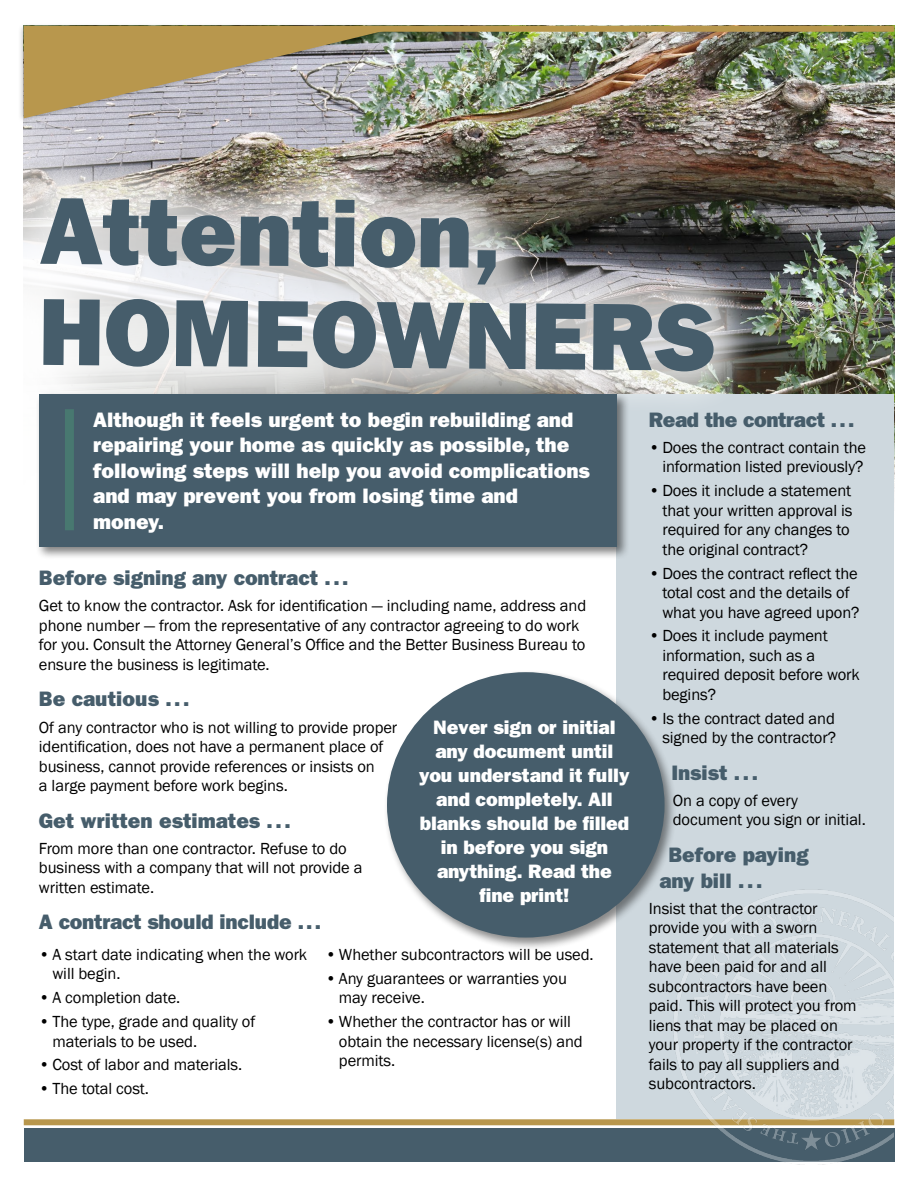
<style>
.page{position:relative;width:918px;height:1188px;background:#fff}
.page>*{position:absolute;margin:0;border:0;box-sizing:border-box;transform-origin:0 0}
.t1{font:95.85px/100.4px "ITC Franklin Gothic Std Hvy";color:#465d6b}
.t2{font:21px/25.5px "ITC Franklin Gothic Std Hvy";color:#fff}
.t3{font:21px/25.5px "ITC Franklin Gothic Std Hvy";color:#465d6b}
.t4{font:19.5px/24px "ITC Franklin Gothic Std Hvy";letter-spacing:-.005em;color:#fff;text-align:center}
.t5{font:16.5px/19.5px "Franklin Gothic";letter-spacing:-.005em;color:#000}
</style>
<div class="page">
<img style="left:24px;top:32px;width:870px;height:363px">
<div style="left:617px;top:395px;width:277px;height:724px;background:#ced8de"></div>
<div style="left:24px;top:1119px;width:870px;height:6px;background:#b8974d"></div>
<div style="left:24px;top:1128px;width:870px;height:34px;background:#465d6b"></div>
<div style="left:18px;top:23px;width:378px;height:101px;background:#000;opacity:.3"></div>
<svg style="left:24px;top:32px;width:368px;height:86px"></svg>
<div style="left:24px;top:26px;width:870px;height:6px;background:#b8974d"></div>
<img style="left:667px;top:889px;width:227px;height:276px">
<div style="left:384px;top:669px;width:293px;height:281px;background:#000;opacity:.47"></div>
<div style="left:387px;top:672px;width:278px;height:266px;background:#465d6b;border-radius:50%"></div>
<svg style="left:23px;top:149px;width:739px;height:248px"></svg>
<div style="left:35px;top:391px;width:595px;height:169px;background:#000;opacity:.5"></div>
<div style="left:39px;top:395px;width:578px;height:152px;background:#465d6b"></div>
<div style="left:65px;top:409px;width:9px;height:121px;background:#487870"></div>
<h1 class="t1" style="left:41px;top:179px;width:681px;rotate:1deg">Attention,<br>HOMEOWNERS</h1>
<p class="t2" style="left:93px;top:407px;width:498px">Although it feels urgent to begin rebuilding and repairing your home as quickly as possible, the following steps will help you avoid complications and may prevent you from losing time and money.</p>
<p class="t3" style="left:39px;top:565px;width:311px">Before signing any contract . . .</p>
<p class="t5" style="left:39px;top:596px;width:549px">Get to know the contractor. Ask for identification — including name, address and phone number — from the representative of any contractor agreeing to do work for you. Consult the Attorney General’s Office and the Better Business Bureau to ensure the business is legitimate.</p>
<p class="t3" style="left:39px;top:686px;width:152px">Be cautious . . .</p>
<p class="t5" style="left:39px;top:718px;width:360px">Of any contractor who is not willing to provide proper identification, does not have a permanent place of business, cannot provide references or insists on<br>a large payment before work begins.</p>
<p class="t3" style="left:39px;top:808px;width:253px">Get written estimates . . .</p>
<p class="t5" style="left:39px;top:839px;width:325px">From more than one contractor. Refuse to do business with a company that will not provide a written estimate.</p>
<p class="t3" style="left:39px;top:909px;width:284px">A contract should include . . .</p>
<p class="t5" style="left:52px;top:945px;width:256px;text-indent:-13px">• A start date indicating when the work will begin.</p>
<p class="t5" style="left:39px;top:988px;width:143px">• A completion date.</p>
<p class="t5" style="left:52px;top:1012px;width:204px;text-indent:-13px">• The type, grade and quality of materials to be used.</p>
<p class="t5" style="left:39px;top:1055px;width:205px">• Cost of labor and materials.</p>
<p class="t5" style="left:39px;top:1079px;width:112px">• The total cost.</p>
<p class="t4" style="left:419px;top:716px;width:212px">Never sign or initial any document until you understand it fully and completely. All blanks should be filled in before you sign anything. Read the fine print!</p>
<p class="t5" style="left:325px;top:945px;width:270px">• Whether subcontractors will be used.</p>
<p class="t5" style="left:339px;top:969px;width:230px;text-indent:-13px">• Any guarantees or warranties you may receive.</p>
<p class="t5" style="left:339px;top:1012px;width:245px;text-indent:-13px">• Whether the contractor has or will obtain the necessary license(s) and permits.</p>
<p class="t3" style="left:649px;top:407px;width:207px">Read the contract . . .</p>
<p class="t5" style="left:649px;top:438px;width:219px;text-align:right">• Does the contract contain the information listed previously?</p>
<p class="t5" style="left:662px;top:481px;width:192px;text-indent:-13px">• Does it include a statement that your written approval is required for any changes to the original contract?</p>
<p class="t5" style="left:662px;top:564px;width:199px;text-indent:-13px">• Does the contract reflect the total cost and the details of what you have agreed upon?</p>
<p class="t5" style="left:662px;top:626px;width:199px;text-indent:-13px">• Does it include payment information, such as a required deposit before work begins?</p>
<p class="t5" style="left:649px;top:709px;width:189px;text-align:right">• Is the contract dated and signed by the contractor?</p>
<p class="t3" style="left:671px;top:760px;width:88px">Insist . . .</p>
<p class="t5" style="left:673px;top:791px;width:194px">On a copy of every document you sign or initial.</p>
<p class="t3" style="left:659px;top:842px;width:151px;text-indent:9px">Before paying any bill . . .</p>
<p class="t5" style="left:649px;top:899px;width:209px">Insist that the contractor provide you with a sworn statement that all materials have been paid for and all subcontractors have been paid. This will protect you from liens that may be placed on your property if the contractor fails to pay all suppliers and subcontractors.</p>
</div>
